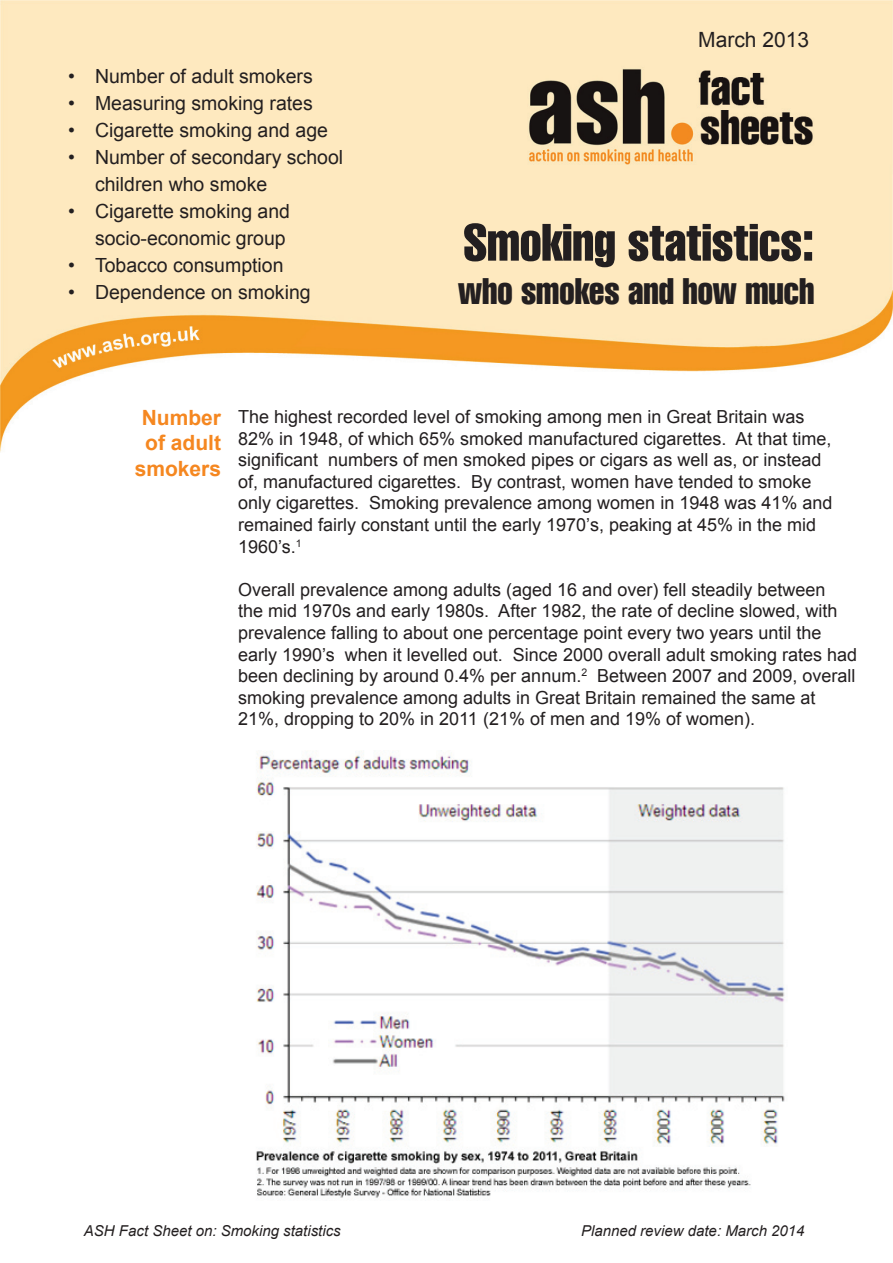
<style>
.page{position:relative;width:893px;height:1263px;background:#fff}
.page>*{position:absolute;margin:0;border:0;box-sizing:border-box;transform-origin:0 0}
.t1{font:extra-condensed 51px "Swiss 911 BT";color:#231f20}
.t2{font:extra-condensed 36px "Swiss 911 BT";color:#231f20}
.t3{font:700 21px/25.2px "Arial";color:#f58720;text-align:center}
.t4{font:21px "Arial";color:#231f20}
.t5{font:19.5px/27px "Arial";color:#231f20}
.t6{font:18px/21.6px "Arial";color:#231f20}
.t7{font:italic 15px "Arial";color:#231f20}
</style>
<div class="page">
<img style="left:0;top:0;width:893px;height:453px">
<img style="left:256px;top:751px;width:529px;height:447px">
<p class="t5" style="left:68px;top:63px;width:246px">• Number of adult smokers</p>
<p class="t5" style="left:68px;top:90px;width:246px">• Measuring smoking rates</p>
<p class="t5" style="left:68px;top:117px;width:262px">• Cigarette smoking and age</p>
<p class="t5" style="left:95px;top:144px;width:250px;text-indent:-27px">• Number of secondary school children who smoke</p>
<p class="t5" style="left:68px;top:198px;width:224px;text-align:right">• Cigarette smoking and socio-economic group</p>
<p class="t5" style="left:68px;top:252px;width:217px">• Tobacco consumption</p>
<p class="t5" style="left:68px;top:279px;width:244px">• Dependence on smoking</p>
<p class="t4" style="left:698px;top:26px;width:112px">March 2013</p>
<h1 class="t1" style="left:463px;top:214px;width:353px">Smoking statistics:</h1>
<h2 class="t2" style="left:458px;top:271px;width:358px">who smokes and how much</h2>
<p class="t3" style="left:135px;top:406px;width:88px">Number of adult smokers</p>
<p class="t6" style="left:238px;top:406px;width:596px">The highest recorded level of smoking among men in Great Britain was 82% in 1948, of which 65% smoked manufactured cigarettes. At that time, significant numbers of men smoked pipes or cigars as well as, or instead of, manufactured cigarettes. By contrast, women have tended to smoke only cigarettes. Smoking prevalence among women in 1948 was 41% and remained fairly constant until the early 1970’s, peaking at 45% in the mid 1960’s.<sup>1</sup></p>
<p class="t6" style="left:238px;top:579px;width:620px">Overall prevalence among adults (aged 16 and over) fell steadily between<br>the mid 1970s and early 1980s. After 1982, the rate of decline slowed, with prevalence falling to about one percentage point every two years until the early 1990’s when it levelled out. Since 2000 overall adult smoking rates had been declining by around 0.4% per annum.<sup>2</sup> Between 2007 and 2009, overall smoking prevalence among adults in Great Britain remained the same at 21%, dropping to 20% in 2011 (21% of men and 19% of women).</p>
<p class="t7" style="left:84px;top:1221px;width:258px">ASH Fact Sheet on: Smoking statistics</p>
<p class="t7" style="left:581px;top:1221px;width:225px">Planned review date: March 2014</p>
</div>
